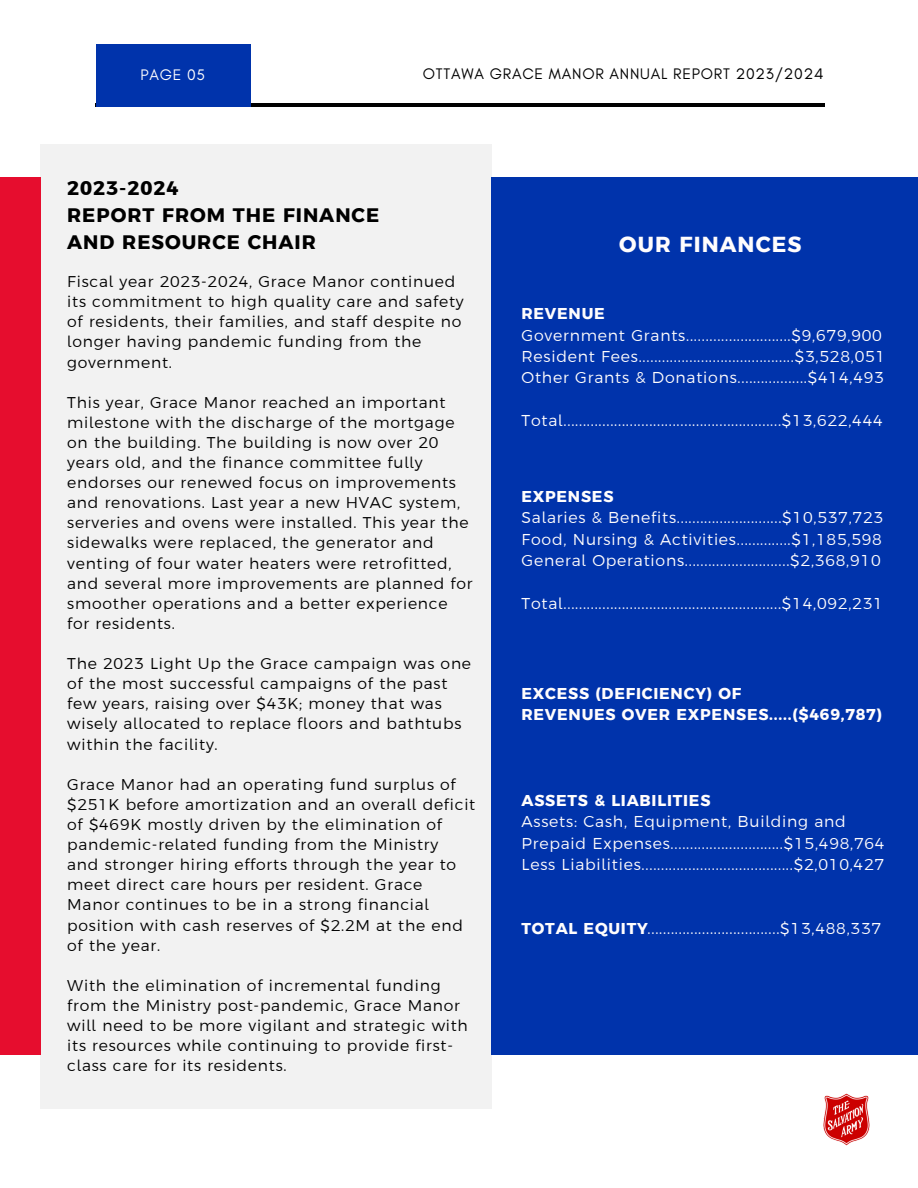
<style>
.page{position:relative;width:918px;height:1188px;background:#fff}
.page>*{position:absolute;margin:0;border:0;box-sizing:border-box;transform-origin:0 0}
.t1{font:700 21.6px "Argentum Sans";letter-spacing:.05em;color:#fffdfd}
.t2{font:700 19.5px/27px "Argentum Sans";letter-spacing:.05em;color:#000}
.t3{font:300 15.6px/20.1px "Argentum Sans";letter-spacing:.05em;color:#000}
.t4{font:300 15.6px/21.3px "Argentum Sans";letter-spacing:.05em;color:#fffdfd}
.t5{font:700 15.6px/21.3px "Argentum Sans";letter-spacing:.05em;color:#fffdfd}
.t6{font:15.6px "Glacial Indifference";letter-spacing:.05em;color:#000}
.t7{font:15.6px "Glacial Indifference";letter-spacing:.05em;color:#fff}
.s1{font-weight:700}
</style>
<div class="page">
<hr style="left:95px;top:103px;width:729px;height:4px;background:#000">
<div style="left:96px;top:44px;width:155px;height:62px;background:#0033ab"></div>
<img style="left:824px;top:1093px;width:46px;height:53px">
<div style="left:40px;top:145px;width:452px;height:964px;background:#f2f2f2"></div>
<div style="left:492px;top:177px;width:426px;height:877px;background:#0033ab"></div>
<div style="left:0;top:177px;width:40px;height:877px;background:#e60d2e"></div>
<p class="t7" style="left:140px;top:65px;width:66px">PAGE 05</p>
<p class="t2" style="left:67px;top:175px;width:314px">2023-2024<br>REPORT FROM THE FINANCE<br>AND RESOURCE CHAIR</p>
<h3 class="t6" style="left:423px;top:65px;width:402px">OTTAWA GRACE MANOR ANNUAL REPORT 2023/2024</h3>
<p class="t1" style="left:619px;top:232px;width:184px">OUR FINANCES</p>
<h4 class="t3" style="left:67px;top:271px;width:398px">Fiscal year 2023-2024, Grace Manor continued its commitment to high quality care and safety of residents, their families, and staff despite no longer having pandemic funding from the government.</h4>
<h4 class="t3" style="left:67px;top:392px;width:407px">This year, Grace Manor reached an important milestone with the discharge of the mortgage on the building. The building is now over 20 years old, and the finance committee fully endorses our renewed focus on improvements and renovations. Last year a new HVAC system, serveries and ovens were installed. This year the sidewalks were replaced, the generator and venting of four water heaters were retrofitted, and several more improvements are planned for smoother operations and a better experience for residents.</h4>
<p class="t3" style="left:67px;top:653px;width:405px">The 2023 Light Up the Grace campaign was one of the most successful campaigns of the past few years, raising over $43K; money that was wisely allocated to replace floors and bathtubs within the facility.</p>
<p class="t3" style="left:67px;top:774px;width:410px">Grace Manor had an operating fund surplus of $251K before amortization and an overall deficit of $469K mostly driven by the elimination of pandemic-related funding from the Ministry<br>and stronger hiring efforts through the year to meet direct care hours per resident. Grace Manor continues to be in a strong financial position with cash reserves of $2.2M at the end of the year.</p>
<p class="t3" style="left:67px;top:975px;width:402px">With the elimination of incremental funding from the Ministry post-pandemic, Grace Manor will need to be more vigilant and strategic with its resources while continuing to provide first&shy;class care for its residents.</p>
<p class="t5" style="left:522px;top:303px;width:85px">REVENUE</p>
<p class="t4" style="left:522px;top:324px;width:365px">Government Grants...........................$9,679,900<br>Resident Fees........................................$3,528,051<br>Other Grants &amp; Donations..................$414,493</p>
<p class="t4" style="left:522px;top:410px;width:363px">Total........................................................$13,622,444</p>
<p class="t5" style="left:522px;top:486px;width:93px">EXPENSES</p>
<p class="t4" style="left:522px;top:507px;width:363px;text-align:justify">Salaries &amp; Benefits...........................$10,537,723<br>Food, Nursing &amp; Activities..............$1,185,598<br>General Operations...........................$2,368,910</p>
<p class="t4" style="left:522px;top:593px;width:363px">Total........................................................$14,092,231</p>
<h2 class="t5" style="left:522px;top:683px;width:362px">EXCESS (DEFICIENCY) OF<br>REVENUES OVER EXPENSES.....($469,787)</h2>
<p class="t5" style="left:522px;top:789px;width:190px">ASSETS &amp; LIABILITIES</p>
<p class="t4" style="left:522px;top:811px;width:365px">Assets: Cash, Equipment, Building and<br>Prepaid Expenses.............................$15,498,764<br>Less Liabilities.......................................$2,010,427</p>
<h1 class="t4" style="left:522px;top:918px;width:361px"><span class="s1">TOTAL EQUITY</span>..................................$13,488,337</h1>
</div>
